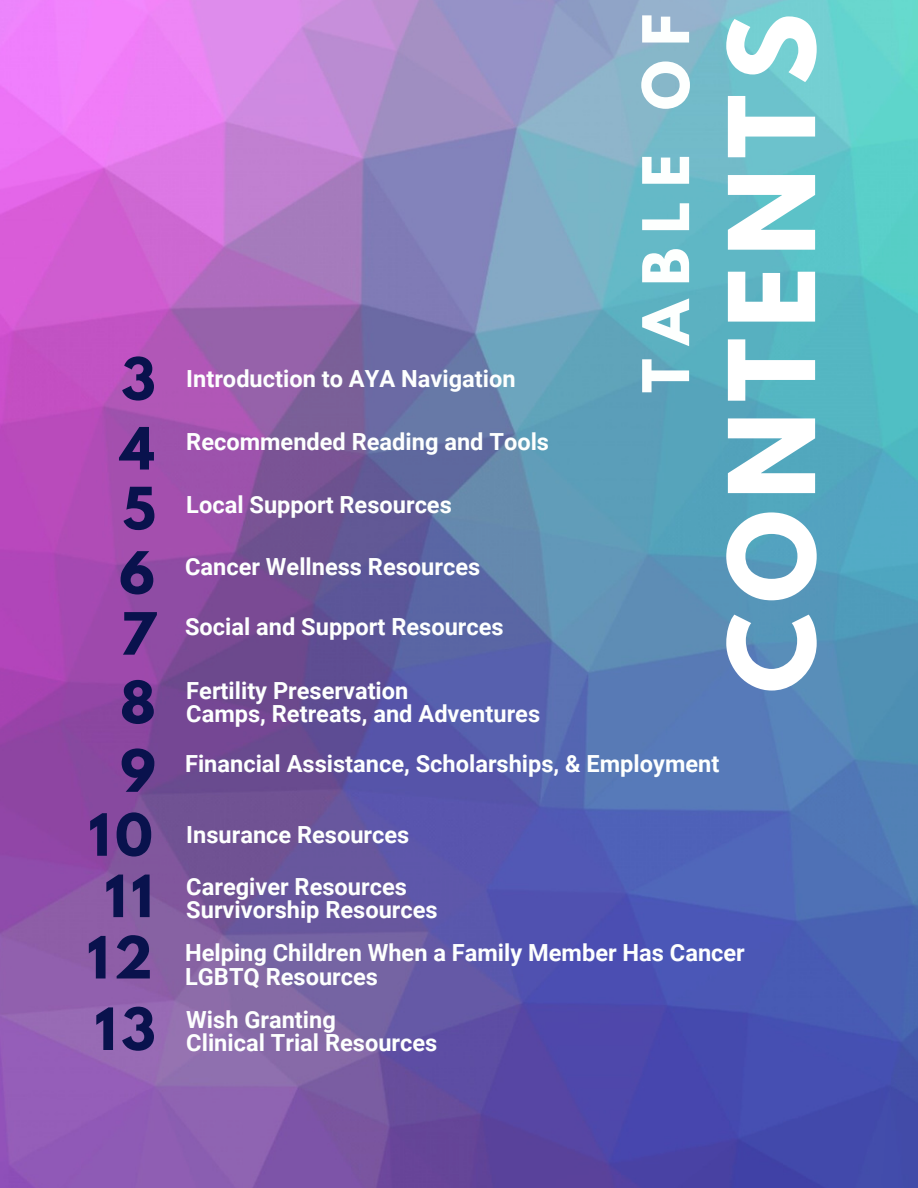
<style>
.page{position:relative;width:918px;height:1188px;background:#fff}
.page>*{position:absolute;margin:0;border:0;box-sizing:border-box;transform-origin:0 0}
.t1{font:700 105.75px "League Spartan";letter-spacing:.1em;color:#fff}
.t2{font:700 57px "League Spartan";letter-spacing:.25em;color:#fdfffe}
.t3{font:700 51.6px/62.7px "League Spartan";letter-spacing:.1em;color:#09124d;text-align:justify}
.t4{font:700 23.55px/23.2px "Roboto";color:#fdfffe}
.s1{font-family:"League Spartan";font-size:51.6px;color:#09124d}
</style>
<div class="page">
<img style="left:0;top:0;width:918px;height:1188px">
<h2 class="t2" style="left:638px;top:393px;width:381px;rotate:-90deg">TABLE OF</h2>
<h1 class="t1" style="left:720px;top:693px;width:681px;rotate:-90deg">CONTENTS</h1>
<p class="t4" style="left:121px;top:368px;width:396px"><span class="s1">3</span> Introduction to AYA Navigation</p>
<h3 class="t3" style="left:120px;top:424px;width:36px">4</h3>
<p class="t4" style="left:186px;top:430px;width:364px">Recommended Reading and Tools</p>
<h3 class="t3" style="left:119px;top:484px;width:38px">5<br>6<br>7</h3>
<h3 class="t3" style="left:120px;top:675px;width:37px;line-height:68.6px">8<br>9</h3>
<p class="t4" style="left:186px;top:493px;width:267px">Local Support Resources</p>
<p class="t4" style="left:185px;top:556px;width:297px">Cancer Wellness Resources</p>
<p class="t4" style="left:185px;top:615px;width:320px">Social and Support Resources</p>
<p class="t4" style="left:186px;top:679px;width:355px">Fertility Preservation<br>Camps, Retreats, and Adventures</p>
<p class="t4" style="left:185px;top:753px;width:536px">Financial Assistance, Scholarships, &amp; Employment</p>
<h3 class="t3" style="left:89px;top:810px;width:66px">10</h3>
<h3 class="t3" style="left:105px;top:872px;width:49px">11</h3>
<h3 class="t3" style="left:87px;top:933px;width:67px">12</h3>
<h3 class="t3" style="left:95px;top:1004px;width:62px">13</h3>
<p class="t4" style="left:186px;top:824px;width:225px">Insurance Resources</p>
<p class="t4" style="left:186px;top:875px;width:253px">Caregiver Resources<br>Survivorship Resources</p>
<p class="t4" style="left:185px;top:942px;width:561px">Helping Children When a Family Member Has Cancer<br>LGBTQ Resources</p>
<p class="t4" style="left:186px;top:1008px;width:253px">Wish Granting<br>Clinical Trial Resources</p>
</div>
